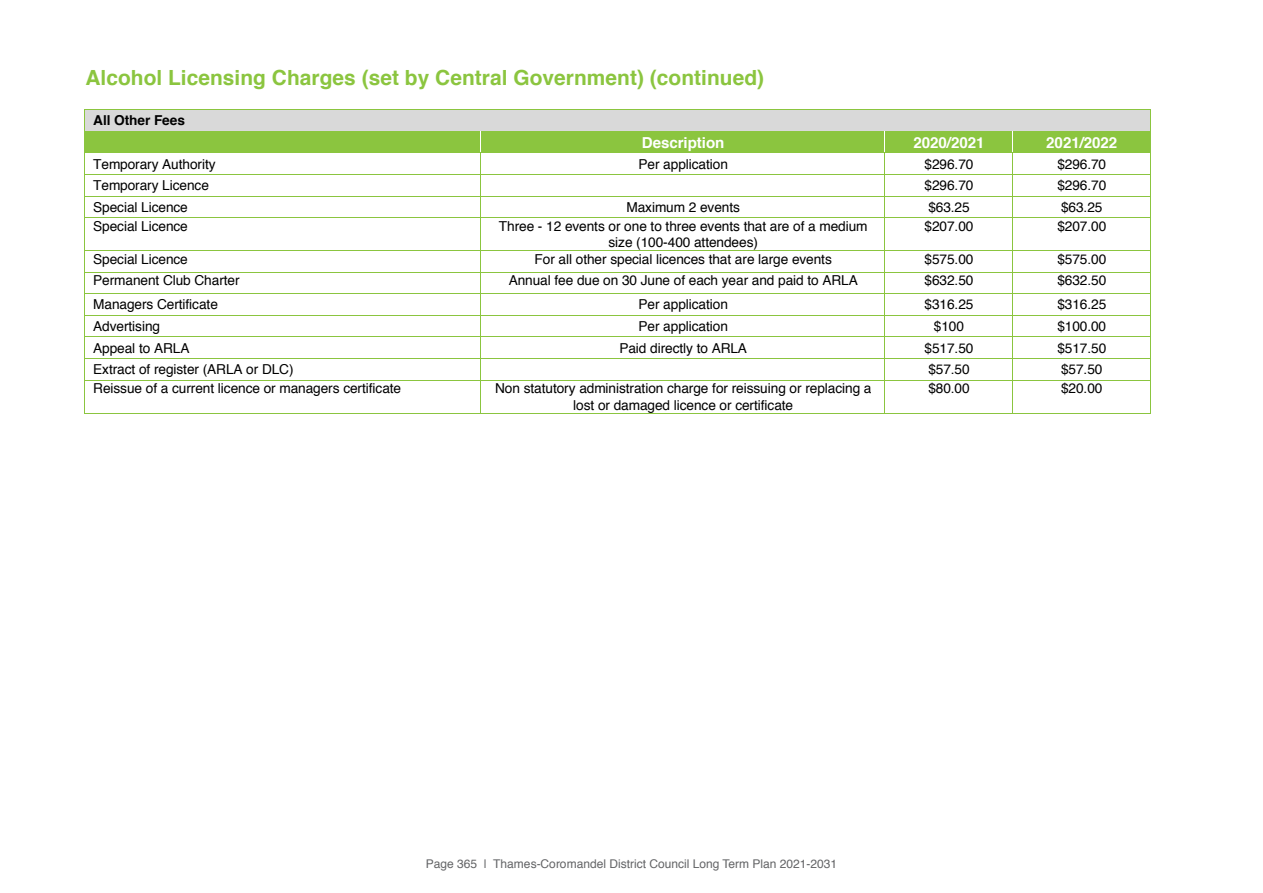
<style>
.page{position:relative;width:1263px;height:893px;background:#fff}
.page>*{position:absolute;margin:0;border:0;box-sizing:border-box;transform-origin:0 0}
.t1{font:700 20.85px "Helvetica";letter-spacing:.005em;color:#8bc53f}
.t2{font:700 15.15px "Helvetica";letter-spacing:-.005em;color:#fff}
.t3{font:13.65px/16.2px "Helvetica";letter-spacing:-.005em;color:#000;text-align:center}
.t4{font:700 13.65px "Helvetica";letter-spacing:-.005em;color:#000}
.t5{font:12px "Helvetica";color:#636466}
</style>
<div class="page">
<div style="left:85px;top:110px;width:1066px;height:21px;background:#d9d9d9"></div>
<hr style="left:85px;top:109px;width:1065px;height:1px;background:#8bc53f">
<div style="left:85px;top:131px;width:396px;height:22px;background:#8bc53f"></div>
<div style="left:481px;top:131px;width:404px;height:22px;background:#8bc53f"></div>
<div style="left:885px;top:131px;width:127px;height:22px;background:#8bc53f"></div>
<div style="left:1013px;top:131px;width:138px;height:22px;background:#8bc53f"></div>
<hr style="left:85px;top:153px;width:396px;height:1px;background:#8bc53f">
<hr style="left:481px;top:153px;width:404px;height:1px;background:#8bc53f">
<hr style="left:885px;top:153px;width:127px;height:1px;background:#8bc53f">
<hr style="left:1012px;top:153px;width:138px;height:1px;background:#8bc53f">
<hr style="left:85px;top:174px;width:396px;height:1px;background:#8bc53f">
<hr style="left:481px;top:174px;width:404px;height:1px;background:#8bc53f">
<hr style="left:885px;top:174px;width:127px;height:1px;background:#8bc53f">
<hr style="left:1012px;top:174px;width:138px;height:1px;background:#8bc53f">
<hr style="left:85px;top:196px;width:396px;height:1px;background:#8bc53f">
<hr style="left:481px;top:196px;width:404px;height:1px;background:#8bc53f">
<hr style="left:885px;top:196px;width:127px;height:1px;background:#8bc53f">
<hr style="left:1012px;top:196px;width:138px;height:1px;background:#8bc53f">
<hr style="left:85px;top:217px;width:396px;height:1px;background:#8bc53f">
<hr style="left:481px;top:217px;width:404px;height:1px;background:#8bc53f">
<hr style="left:885px;top:217px;width:127px;height:1px;background:#8bc53f">
<svg style="left:1012px;top:152px;width:1px;height:65px"></svg>
<hr style="left:1012px;top:217px;width:138px;height:1px;background:#8bc53f">
<svg style="left:1150px;top:109px;width:1px;height:109px"></svg>
<hr style="left:85px;top:218px;width:1px;height:32px;background:#8bc53f">
<hr style="left:481px;top:218px;width:1px;height:32px;background:#8bc53f">
<hr style="left:885px;top:218px;width:1px;height:32px;background:#8bc53f">
<hr style="left:1012px;top:218px;width:1px;height:32px;background:#8bc53f">
<hr style="left:1150px;top:218px;width:1px;height:32px;background:#8bc53f">
<hr style="left:85px;top:250px;width:396px;height:1px;background:#8bc53f">
<hr style="left:481px;top:250px;width:404px;height:1px;background:#8bc53f">
<hr style="left:885px;top:250px;width:127px;height:1px;background:#8bc53f">
<hr style="left:1012px;top:250px;width:138px;height:1px;background:#8bc53f">
<hr style="left:85px;top:272px;width:396px;height:1px;background:#8bc53f">
<hr style="left:481px;top:272px;width:404px;height:1px;background:#8bc53f">
<hr style="left:885px;top:272px;width:127px;height:1px;background:#8bc53f">
<hr style="left:1012px;top:272px;width:138px;height:1px;background:#8bc53f">
<hr style="left:85px;top:293px;width:396px;height:1px;background:#8bc53f">
<hr style="left:481px;top:293px;width:404px;height:1px;background:#8bc53f">
<hr style="left:885px;top:293px;width:127px;height:1px;background:#8bc53f">
<hr style="left:1012px;top:293px;width:138px;height:1px;background:#8bc53f">
<hr style="left:85px;top:315px;width:396px;height:1px;background:#8bc53f">
<hr style="left:481px;top:315px;width:404px;height:1px;background:#8bc53f">
<hr style="left:885px;top:315px;width:127px;height:1px;background:#8bc53f">
<hr style="left:1012px;top:315px;width:138px;height:1px;background:#8bc53f">
<hr style="left:85px;top:337px;width:396px;height:1px;background:#8bc53f">
<hr style="left:481px;top:337px;width:404px;height:1px;background:#8bc53f">
<hr style="left:885px;top:337px;width:127px;height:1px;background:#8bc53f">
<hr style="left:1012px;top:337px;width:138px;height:1px;background:#8bc53f">
<hr style="left:85px;top:358px;width:396px;height:1px;background:#8bc53f">
<hr style="left:481px;top:358px;width:404px;height:1px;background:#8bc53f">
<hr style="left:885px;top:358px;width:127px;height:1px;background:#8bc53f">
<hr style="left:1012px;top:358px;width:138px;height:1px;background:#8bc53f">
<hr style="left:85px;top:380px;width:396px;height:1px;background:#8bc53f">
<hr style="left:481px;top:380px;width:404px;height:1px;background:#8bc53f">
<hr style="left:885px;top:380px;width:127px;height:1px;background:#8bc53f">
<svg style="left:1012px;top:251px;width:1px;height:129px"></svg>
<hr style="left:1012px;top:380px;width:138px;height:1px;background:#8bc53f">
<svg style="left:1150px;top:250px;width:1px;height:130px"></svg>
<hr style="left:85px;top:380px;width:1px;height:33px;background:#8bc53f">
<hr style="left:85px;top:413px;width:396px;height:1px;background:#8bc53f">
<hr style="left:481px;top:380px;width:1px;height:33px;background:#8bc53f">
<hr style="left:481px;top:413px;width:404px;height:1px;background:#8bc53f">
<hr style="left:885px;top:380px;width:1px;height:33px;background:#8bc53f">
<hr style="left:885px;top:413px;width:127px;height:1px;background:#8bc53f">
<hr style="left:1012px;top:380px;width:1px;height:33px;background:#8bc53f">
<hr style="left:1012px;top:413px;width:138px;height:1px;background:#8bc53f">
<hr style="left:1150px;top:380px;width:1px;height:33px;background:#8bc53f">
<h1 class="t1" style="left:85px;top:61px;width:680px">Alcohol Licensing Charges (set by Central Government) (continued)</h1>
<p class="t4" style="left:93px;top:110px;width:93px">All Other Fees</p>
<p class="t2" style="left:642px;top:130px;width:84px">Description</p>
<p class="t2" style="left:913px;top:130px;width:72px">2020/2021</p>
<p class="t2" style="left:1046px;top:130px;width:72px">2021/2022</p>
<p class="t3" style="left:93px;top:156px;width:124px">Temporary Authority</p>
<p class="t3" style="left:638px;top:156px;width:91px">Per application</p>
<p class="t3" style="left:924px;top:156px;width:50px">$296.70</p>
<p class="t3" style="left:1057px;top:156px;width:50px">$296.70</p>
<p class="t3" style="left:93px;top:178px;width:117px">Temporary Licence</p>
<p class="t3" style="left:924px;top:178px;width:50px">$296.70</p>
<p class="t3" style="left:1057px;top:178px;width:50px">$296.70</p>
<p class="t3" style="left:93px;top:199px;width:96px">Special Licence</p>
<p class="t3" style="left:626px;top:199px;width:115px">Maximum 2 events</p>
<p class="t3" style="left:928px;top:199px;width:43px">$63.25</p>
<p class="t3" style="left:1061px;top:199px;width:43px">$63.25</p>
<p class="t3" style="left:93px;top:218px;width:96px">Special Licence</p>
<p class="t3" style="left:499px;top:218px;width:370px">Three - 12 events or one to three events that are of a medium size (100-400 attendees)</p>
<p class="t3" style="left:924px;top:218px;width:50px">$207.00</p>
<p class="t3" style="left:1057px;top:218px;width:50px">$207.00</p>
<p class="t3" style="left:93px;top:251px;width:96px">Special Licence</p>
<p class="t3" style="left:535px;top:251px;width:299px">For all other special licences that are large events</p>
<p class="t3" style="left:924px;top:251px;width:50px">$575.00</p>
<p class="t3" style="left:1057px;top:251px;width:50px">$575.00</p>
<p class="t3" style="left:93px;top:273px;width:148px">Permanent Club Charter</p>
<p class="t3" style="left:509px;top:273px;width:351px">Annual fee due on 30 June of each year and paid to ARLA</p>
<p class="t3" style="left:924px;top:273px;width:50px">$632.50</p>
<p class="t3" style="left:1057px;top:273px;width:50px">$632.50</p>
<p class="t3" style="left:93px;top:297px;width:126px">Managers Certificate</p>
<p class="t3" style="left:638px;top:297px;width:91px">Per application</p>
<p class="t3" style="left:924px;top:297px;width:50px">$316.25</p>
<p class="t3" style="left:1057px;top:297px;width:50px">$316.25</p>
<p class="t3" style="left:93px;top:318px;width:68px">Advertising</p>
<p class="t3" style="left:638px;top:318px;width:91px">Per application</p>
<p class="t3" style="left:934px;top:318px;width:32px">$100</p>
<p class="t3" style="left:1057px;top:318px;width:50px">$100.00</p>
<p class="t3" style="left:93px;top:340px;width:98px">Appeal to ARLA</p>
<p class="t3" style="left:619px;top:340px;width:129px">Paid directly to ARLA</p>
<p class="t3" style="left:924px;top:340px;width:50px">$517.50</p>
<p class="t3" style="left:1057px;top:340px;width:50px">$517.50</p>
<p class="t3" style="left:93px;top:362px;width:202px">Extract of register (ARLA or DLC)</p>
<p class="t3" style="left:928px;top:362px;width:43px">$57.50</p>
<p class="t3" style="left:1061px;top:362px;width:43px">$57.50</p>
<p class="t3" style="left:93px;top:381px;width:309px">Reissue of a current licence or managers certificate</p>
<p class="t3" style="left:495px;top:381px;width:378px">Non statutory administration charge for reissuing or replacing a lost or damaged licence or certificate</p>
<p class="t3" style="left:928px;top:381px;width:43px">$80.00</p>
<p class="t3" style="left:1061px;top:381px;width:43px">$20.00</p>
<p class="t5" style="left:426px;top:855px;width:413px">Page 365 | Thames-Coromandel District Council Long Term Plan 2021-2031</p>
</div>
